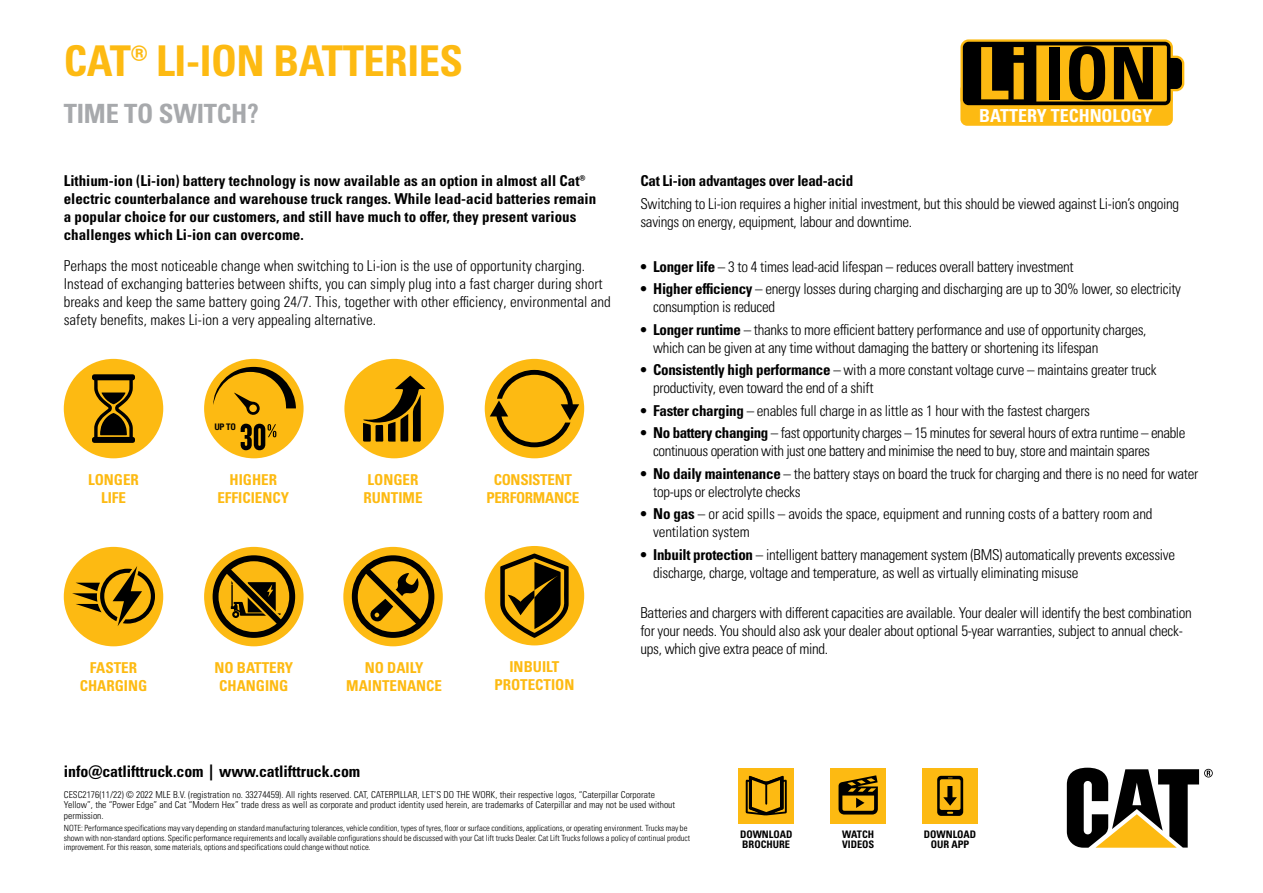
<style>
.page{position:relative;width:1263px;height:893px;background:#fff}
.page>*{position:absolute;margin:0;border:0;box-sizing:border-box;transform-origin:0 0}
.t1{font:700 condensed 72.45px "Univers";color:#000}
.t2{font:42.45px "Univers LTCYR 67 Bold Cond";letter-spacing:-.01em;color:#fdba12}
.t3{font:26.55px "Univers LTCYR 67 Bold Cond";letter-spacing:-.01em;color:#a7a9ac}
.t4{font:700 condensed 18px "Univers";color:#fff}
.t5{font:15.9px "Univers LTCYR 67 Bold Cond";letter-spacing:-.005em;color:#000}
.t6{font:15px/18px "Univers LTCYR 47 Light Cond";letter-spacing:-.02em;color:#000}
.t7{font:15px/18px "Univers LTCYR 47 Light Cond";color:#000}
.t8{font:15px/18px "Univers LTCYR 67 Bold Cond";color:#000}
.t9{font:15px/18px "Univers LTCYR 67 Bold Cond";color:#fdba12;text-align:center}
.t10{font:15px "Univers LTCYR 67 Bold Cond";letter-spacing:-.02em;color:#000}
.t11{font:15px/18px "Univers LTCYR 67 Bold Cond";letter-spacing:-.02em;color:#fdba12;text-align:center}
.t12{font:10.35px/10.4px "Univers LTCYR 67 Bold Cond";color:#000}
.t13{font:9.6px/10.6px "Univers LTCYR 47 Light Cond";color:#000}
.t14{font:9px "Univers LTCYR 67 Bold Cond";color:#000}
.t15{font:8.55px/9.6px "Univers LTCYR 47 Light Cond";letter-spacing:-.005em;color:#000}
.s1{color:#fdba12}
.s2{font-family:"Univers LTCYR 67 Bold Cond"}
</style>
<div class="page">
<svg style="left:1067px;top:768px;width:146px;height:80px"></svg>
<div style="left:64px;top:547px;width:99px;height:99px;background:#fdba12;border-radius:50%"></div>
<svg style="left:72px;top:566px;width:83px;height:60px"></svg>
<div style="left:64px;top:359px;width:99px;height:99px;background:#fdba12;border-radius:50%"></div>
<svg style="left:92px;top:374px;width:43px;height:69px"></svg>
<div style="left:343px;top:547px;width:100px;height:99px;background:#fdba12;border-radius:50%"></div>
<div style="left:352px;top:555px;width:82px;height:83px;border:6px solid #000;border-radius:50%"></div>
<svg style="left:357px;top:561px;width:72px;height:72px"></svg>
<div style="left:204px;top:359px;width:100px;height:99px;background:#fdba12;border-radius:50%"></div>
<svg style="left:241px;top:424px;width:35px;height:26px"></svg>
<svg style="left:213px;top:367px;width:83px;height:48px"></svg>
<div style="left:485px;top:546px;width:99px;height:99px;background:#fdba12;border-radius:50%"></div>
<svg style="left:500px;top:553px;width:69px;height:85px"></svg>
<div style="left:344px;top:359px;width:100px;height:99px;background:#fdba12;border-radius:50%"></div>
<svg style="left:363px;top:376px;width:62px;height:66px"></svg>
<div style="left:485px;top:359px;width:99px;height:99px;background:#fdba12;border-radius:50%"></div>
<svg style="left:490px;top:370px;width:89px;height:77px"></svg>
<div style="left:960px;top:83px;width:213px;height:43px;background:#fdba12;border-radius:7px"></div>
<svg style="left:960px;top:39px;width:225px;height:70px"></svg>
<div style="left:204px;top:547px;width:100px;height:99px;background:#fcb912;border-radius:50%"></div>
<svg style="left:210px;top:553px;width:87px;height:87px"></svg>
<div style="left:738px;top:768px;width:56px;height:55px;background:#fdba12"></div>
<svg style="left:746px;top:775px;width:41px;height:40px"></svg>
<div style="left:830px;top:768px;width:56px;height:55px;background:#fdba12"></div>
<svg style="left:838px;top:775px;width:40px;height:39px"></svg>
<div style="left:922px;top:768px;width:56px;height:55px;background:#fdba12"></div>
<svg style="left:937px;top:776px;width:26px;height:40px"></svg>
<h2 class="t2" style="left:64px;top:35px;width:401px">CAT® LI-ION BATTERIES</h2>
<h3 class="t3" style="left:64px;top:98px;width:197px">TIME TO SWITCH?</h3>
<p class="t8" style="left:64px;top:172px;width:534px">Lithium-ion (Li-ion) battery technology is now available as an option in almost all Cat® electric counterbalance and warehouse truck ranges. While lead-acid batteries remain a popular choice for our customers, and still have much to offer, they present various challenges which Li-ion can overcome.</p>
<p class="t7" style="left:64px;top:256px;width:548px">Perhaps the most noticeable change when switching to Li-ion is the use of opportunity charging.<br>Instead of exchanging batteries between shifts, you can simply plug into a fast charger during short breaks and keep the same battery going 24/7. This, together with other efficiency, environmental and safety benefits, makes Li-ion a very appealing alternative.</p>
<p class="t14" style="left:214px;top:422px;width:23px">UP TO</p>
<p class="t9" style="left:88px;top:470px;width:52px">LONGER<br>LIFE</p>
<p class="t9" style="left:217px;top:470px;width:73px">HIGHER<br>EFFICIENCY</p>
<p class="t9" style="left:363px;top:470px;width:61px;text-align:left">LONGER<br>RUNTIME</p>
<p class="t11" style="left:486px;top:470px;width:94px">CONSISTENT<br>PERFORMANCE</p>
<p class="t9" style="left:80px;top:658px;width:69px">FASTER<br>CHARGING</p>
<p class="t9" style="left:346px;top:658px;width:97px">NO DAILY<br>MAINTENANCE</p>
<p class="t9" style="left:494px;top:657px;width:82px">INBUILT<br>PROTECTION</p>
<p class="t9" style="left:214px;top:658px;width:80px">NO BATTERY<br>CHANGING</p>
<p class="t5" style="left:64px;top:761px;width:298px">info@catlifttruck.com | www.catlifttruck.com</p>
<h1 class="t1" style="left:976px;top:29px;width:183px"><span class="s1">Li</span> ION</h1>
<p class="t4" style="left:979px;top:105px;width:175px">BATTERY TECHNOLOGY</p>
<p class="t10" style="left:640px;top:172px;width:214px">Cat Li-ion advantages over lead-acid</p>
<p class="t6" style="left:640px;top:194px;width:540px">Switching to Li-ion requires a higher initial investment, but this should be viewed against Li-ion’s ongoing savings on energy, equipment, labour and downtime.</p>
<p class="t6" style="left:640px;top:257px;width:435px"><span class="s2">• Longer life</span> – 3 to 4 times lead-acid lifespan – reduces overall battery investment</p>
<p class="t6" style="left:653px;top:279px;width:529px;text-indent:-13px"><span class="s2">• Higher efficiency</span> – energy losses during charging and discharging are up to 30% lower, so electricity consumption is reduced</p>
<p class="t6" style="left:653px;top:320px;width:495px;text-indent:-13px"><span class="s2">• Longer runtime</span> – thanks to more efficient battery performance and use of opportunity charges, which can be given at any time without damaging the battery or shortening its lifespan</p>
<p class="t6" style="left:653px;top:360px;width:505px;text-indent:-13px"><span class="s2">• Consistently high performance</span> – with a more constant voltage curve – maintains greater truck productivity, even toward the end of a shift</p>
<p class="t6" style="left:640px;top:401px;width:451px"><span class="s2">• Faster charging</span> – enables full charge in as little as 1 hour with the fastest chargers</p>
<p class="t6" style="left:653px;top:423px;width:534px;text-indent:-13px"><span class="s2">• No battery changing</span> – fast opportunity charges – 15 minutes for several hours of extra runtime – enable continuous operation with just one battery and minimise the need to buy, store and maintain spares</p>
<p class="t6" style="left:653px;top:464px;width:547px;text-indent:-13px"><span class="s2">• No daily maintenance</span> – the battery stays on board the truck for charging and there is no need for water top-ups or electrolyte checks</p>
<p class="t6" style="left:653px;top:504px;width:501px;text-indent:-13px"><span class="s2">• No gas</span> – or acid spills – avoids the space, equipment and running costs of a battery room and ventilation system</p>
<p class="t6" style="left:653px;top:545px;width:523px;text-indent:-13px"><span class="s2">• Inbuilt protection</span> – intelligent battery management system (BMS) automatically prevents excessive discharge, charge, voltage and temperature, as well as virtually eliminating misuse</p>
<p class="t6" style="left:640px;top:603px;width:553px">Batteries and chargers with different capacities are available. Your dealer will identify the best combination for your needs. You should also ask your dealer about optional 5-year warranties, subject to annual check&shy;ups, which give extra peace of mind.</p>
<p class="t13" style="left:64px;top:788px;width:613px">CESC2176(11/22) © 2022 MLE B.V. (registration no. 33274459). All rights reserved. CAT, CATERPILLAR, LET’S DO THE WORK, their respective logos, “Caterpillar Corporate<br>Yellow”, the “Power Edge” and Cat “Modern Hex” trade dress as well as corporate and product identity used herein, are trademarks of Caterpillar and may not be used without permission.</p>
<p class="t15" style="left:64px;top:823px;width:628px">NOTE: Performance specifications may vary depending on standard manufacturing tolerances, vehicle condition, types of tyres, floor or surface conditions, applications, or operating environment. Trucks may be shown with non-standard options. Specific performance requirements and locally available configurations should be discussed with your Cat lift trucks Dealer. Cat Lift Trucks follows a policy of continual product improvement. For this reason, some materials, options and specifications could change without notice.</p>
<p class="t12" style="left:740px;top:829px;width:54px">DOWNLOAD<br>BROCHURE</p>
<p class="t12" style="left:842px;top:829px;width:34px">WATCH<br>VIDEOS</p>
<p class="t12" style="left:924px;top:829px;width:54px;text-align:center">DOWNLOAD<br>OUR APP</p>
</div>
